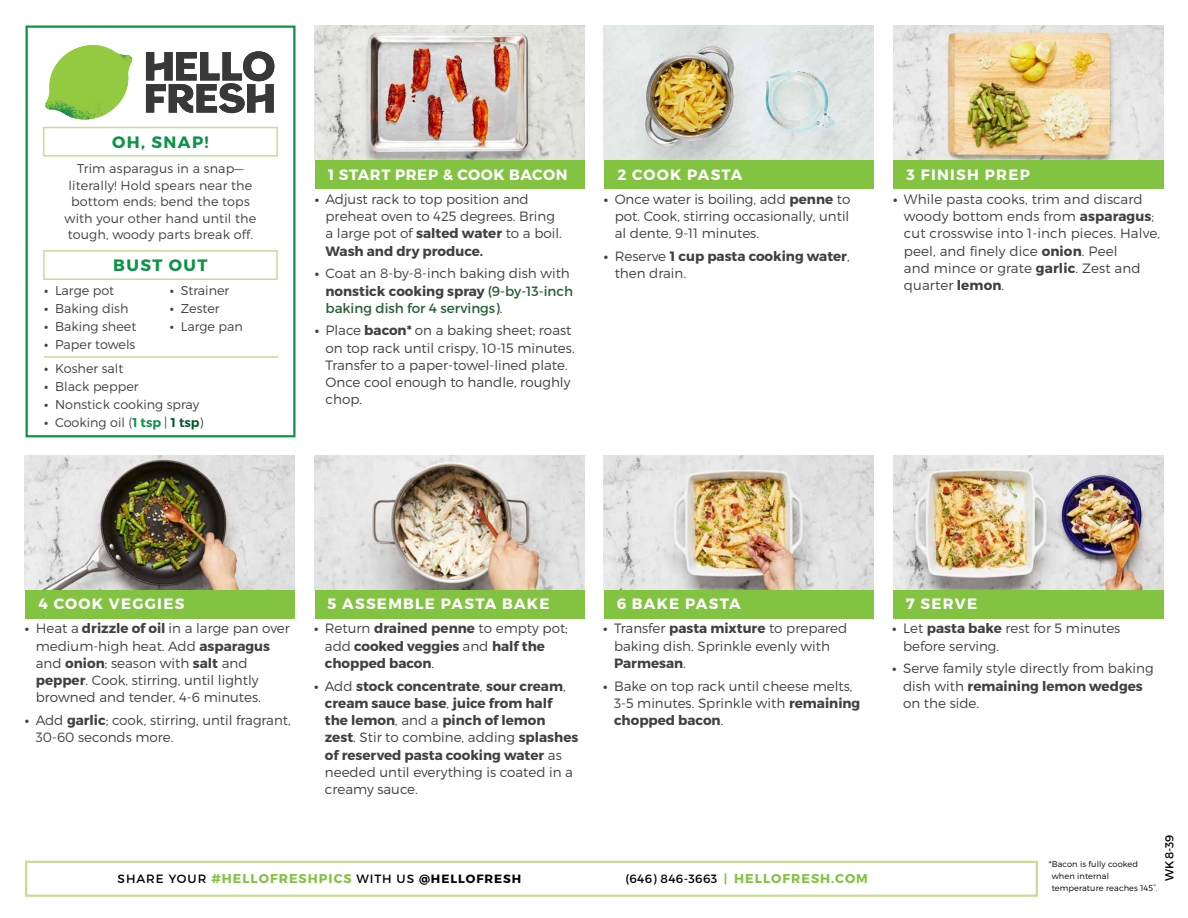
<style>
.page{position:relative;width:1188px;height:918px;background:#fff}
.page>*{position:absolute;margin:0;border:0;box-sizing:border-box;transform-origin:0 0}
.t1{font:700 16.5px "Montserrat";letter-spacing:.085em;color:#0b9446}
.t2{font:700 15px "Montserrat";letter-spacing:.085em;color:#fff}
.t3{font:700 15px "Montserrat";letter-spacing:.04em;color:#fff}
.t4{font:300 13.5px/17.2px "Montserrat";color:#414042}
.t5{font:700 13.5px/17.2px "Montserrat";color:#414042}
.t6{font:13.5px/17.2px "Montserrat";color:#266037}
.t7{font:300 12.75px/16.5px "Montserrat";color:#414042;text-align:center}
.t8{font:700 12.75px "Montserrat";letter-spacing:.08em;color:#82c341}
.t9{font:12px "Montserrat";letter-spacing:.08em;color:#000}
.t10{font:11.55px "Montserrat";color:#000}
.t11{font:300 8.25px/12px "Montserrat";letter-spacing:.01em;color:#000}
.s1{font-weight:600;font-size:13.5px}
.s2{font-weight:600;color:#0b9446}
.s3{font-weight:600;color:#00562c}
.s4{font-weight:700}
.s5{font-weight:700;color:#414042}
.s6{font-weight:300;color:#414042}
.s7{font-weight:300}
.s8{font-weight:700;font-size:12.75px;color:#82c341}
.s9{font-weight:400;font-size:12px;color:#000}
.s10{font-size:12px}
</style>
<div class="page">
<div style="left:43px;top:250px;width:235px;height:30px;border:2px solid #c5de92"></div>
<div style="left:43px;top:127px;width:235px;height:30px;border:2px solid #c5de92"></div>
<div style="left:26px;top:26px;width:270px;height:411px;border:2px solid #0b9446"></div>
<div style="left:25px;top:861px;width:1013px;height:36px;border:2px solid #c5de92"></div>
<svg style="left:146px;top:51px;width:128px;height:62px"></svg>
<svg style="left:45px;top:45px;width:87px;height:74px"></svg>
<img style="left:315px;top:25px;width:270px;height:135px">
<img style="left:604px;top:25px;width:270px;height:135px">
<img style="left:604px;top:455px;width:270px;height:135px">
<img style="left:25px;top:455px;width:270px;height:135px">
<img style="left:893px;top:25px;width:270px;height:135px">
<img style="left:893px;top:455px;width:270px;height:135px">
<img style="left:315px;top:455px;width:270px;height:135px">
<div style="left:25px;top:590px;width:270px;height:29px;background:#82c341"></div>
<div style="left:604px;top:590px;width:270px;height:29px;background:#82c341"></div>
<div style="left:893px;top:590px;width:270px;height:29px;background:#82c341"></div>
<div style="left:315px;top:590px;width:270px;height:29px;background:#82c341"></div>
<div style="left:315px;top:160px;width:270px;height:29px;background:#82c341"></div>
<div style="left:604px;top:160px;width:270px;height:29px;background:#82c341"></div>
<div style="left:893px;top:160px;width:270px;height:29px;background:#82c341"></div>
<hr style="left:44px;top:356px;width:234px;height:2px;background:#c5de92">
<p class="t1" style="left:112px;top:132px;width:98px">OH, SNAP!</p>
<p class="t7" style="left:65px;top:160px;width:193px">Trim asparagus in a snap— literally! Hold spears near the bottom ends; bend the tops with your other hand until the tough, woody parts break off.</p>
<p class="t1" style="left:113px;top:255px;width:96px">BUST OUT</p>
<p class="t7" style="left:44px;top:282px;width:72px"><span class="s1">•</span> Large pot</p>
<p class="t7" style="left:44px;top:300px;width:86px"><span class="s1">•</span> Baking dish</p>
<p class="t7" style="left:44px;top:318px;width:94px"><span class="s1">•</span> Baking sheet</p>
<p class="t7" style="left:44px;top:336px;width:93px"><span class="s1">•</span> Paper towels</p>
<p class="t7" style="left:170px;top:282px;width:61px"><span class="s1">•</span> Strainer</p>
<p class="t7" style="left:170px;top:300px;width:51px"><span class="s1">•</span> Zester</p>
<p class="t7" style="left:170px;top:318px;width:74px"><span class="s1">•</span> Large pan</p>
<p class="t7" style="left:44px;top:360px;width:81px"><span class="s1">•</span> Kosher salt</p>
<p class="t7" style="left:44px;top:378px;width:96px"><span class="s1">•</span> Black pepper</p>
<p class="t7" style="left:44px;top:396px;width:156px"><span class="s1">•</span> Nonstick cooking spray</p>
<p class="t7" style="left:44px;top:414px;width:161px"><span class="s1">•</span> Cooking oil (<span class="s2">1 tsp</span> | <span class="s3">1 tsp</span>)</p>
<p class="t3" style="left:328px;top:165px;width:241px">1 START PREP &amp; COOK BACON</p>
<p class="t4" style="left:326px;top:190px;width:238px;text-indent:-11px"><span class="s4">•</span> Adjust rack to top position and preheat oven to 425 degrees. Bring a large pot of <span class="s4">salted water</span> to a boil.<br><span class="s4">Wash and dry produce.</span></p>
<p class="t6" style="left:326px;top:265px;width:249px;text-indent:-11px"><span class="s5">•</span> <span class="s6">Coat an 8-by-8-inch baking dish with </span><span class="s5">nonstick cooking spray</span> (9-by-13-inch baking dish for 4 servings)<span class="s6">.</span></p>
<p class="t4" style="left:326px;top:322px;width:251px;text-indent:-11px"><span class="s4">•</span> Place <span class="s4">bacon*</span> on a baking sheet; roast on top rack until crispy, 10-15 minutes.<br>Transfer to a paper-towel-lined plate.<br>Once cool enough to handle, roughly chop.</p>
<p class="t2" style="left:617px;top:165px;width:127px">2 COOK PASTA</p>
<p class="t4" style="left:615px;top:190px;width:237px;text-align:justify;text-indent:-11px"><span class="s4">•</span> Once water is boiling, add <span class="s4">penne</span> to pot. Cook, stirring occasionally, until al dente, 9-11 minutes.</p>
<p class="t5" style="left:615px;top:248px;width:237px;text-indent:-11px">• <span class="s7">Reserve</span> 1 cup pasta cooking water<span class="s7">, then drain.</span></p>
<p class="t2" style="left:907px;top:165px;width:125px">3 FINISH PREP</p>
<p class="t4" style="left:904px;top:190px;width:258px;text-indent:-11px"><span class="s4">•</span> While pasta cooks, trim and discard woody bottom ends from <span class="s4">asparagus</span>; cut crosswise into 1-inch pieces. Halve, peel, and finely dice <span class="s4">onion</span>. Peel<br>and mince or grate <span class="s4">garlic</span>. Zest and quarter <span class="s4">lemon</span>.</p>
<p class="t2" style="left:38px;top:595px;width:147px">4 COOK VEGGIES</p>
<p class="t4" style="left:36px;top:620px;width:256px;text-indent:-11px"><span class="s4">•</span> Heat a <span class="s4">drizzle of oil</span> in a large pan over medium-high heat. Add <span class="s4">asparagus </span>and <span class="s4">onion</span>; season with <span class="s4">salt</span> and <span class="s4">pepper</span>. Cook, stirring, until lightly browned and tender, 4-6 minutes.</p>
<p class="t4" style="left:36px;top:711px;width:257px;text-indent:-11px"><span class="s4">•</span> Add <span class="s4">garlic</span>; cook, stirring, until fragrant,<br>30-60 seconds more.</p>
<p class="t2" style="left:328px;top:595px;width:223px">5 ASSEMBLE PASTA BAKE</p>
<p class="t5" style="left:325px;top:620px;width:245px;text-indent:-11px">• <span class="s7">Return</span> drained penne <span class="s7">to empty pot; add</span> cooked veggies <span class="s7">and</span> half the chopped bacon<span class="s7">.</span></p>
<p class="t5" style="left:325px;top:677px;width:255px;text-indent:-11px">• <span class="s7">Add</span> stock concentrate<span class="s7">,</span> sour cream<span class="s7">, </span>cream sauce base<span class="s7">,</span> juice from half the lemon<span class="s7">, and a</span> pinch of lemon zest<span class="s7">. Stir to combine, adding</span> splashes of reserved pasta cooking water <span class="s7">as needed until everything is coated in a creamy sauce.</span></p>
<p class="t2" style="left:617px;top:595px;width:125px">6 BAKE PASTA</p>
<p class="t4" style="left:614px;top:620px;width:235px;text-indent:-11px"><span class="s4">•</span> Transfer <span class="s4">pasta mixture</span> to prepared baking dish. Sprinkle evenly with<br><span class="s4">Parmesan</span>.</p>
<p class="t4" style="left:614px;top:677px;width:248px;text-indent:-11px"><span class="s4">•</span> Bake on top rack until cheese melts,<br>3-5 minutes. Sprinkle with <span class="s4">remaining chopped bacon</span>.</p>
<p class="t9" style="left:118px;top:872px;width:405px">SHARE YOUR <span class="s8">#HELLOFRESHPICS</span> WITH US <span class="s4">@HELLOFRESH</span></p>
<p class="t8" style="left:625px;top:871px;width:244px"><span class="s9">(646) 846-3663</span> <span class="s10">|</span> HELLOFRESH.COM</p>
<p class="t2" style="left:906px;top:595px;width:73px">7 SERVE</p>
<p class="t4" style="left:903px;top:620px;width:219px;text-indent:-11px"><span class="s4">•</span> Let <span class="s4">pasta bake</span> rest for 5 minutes before serving.</p>
<p class="t4" style="left:903px;top:660px;width:252px;text-indent:-11px"><span class="s4">•</span> Serve family style directly from baking dish with <span class="s4">remaining lemon wedges </span>on the side.</p>
<p class="t11" style="left:1052px;top:858px;width:107px;text-indent:-3px">*Bacon is fully cooked when internal temperature reaches 145°.</p>
<p class="t10" style="left:1162px;top:881px;width:48px;rotate:-90deg">WK 8-39</p>
</div>
